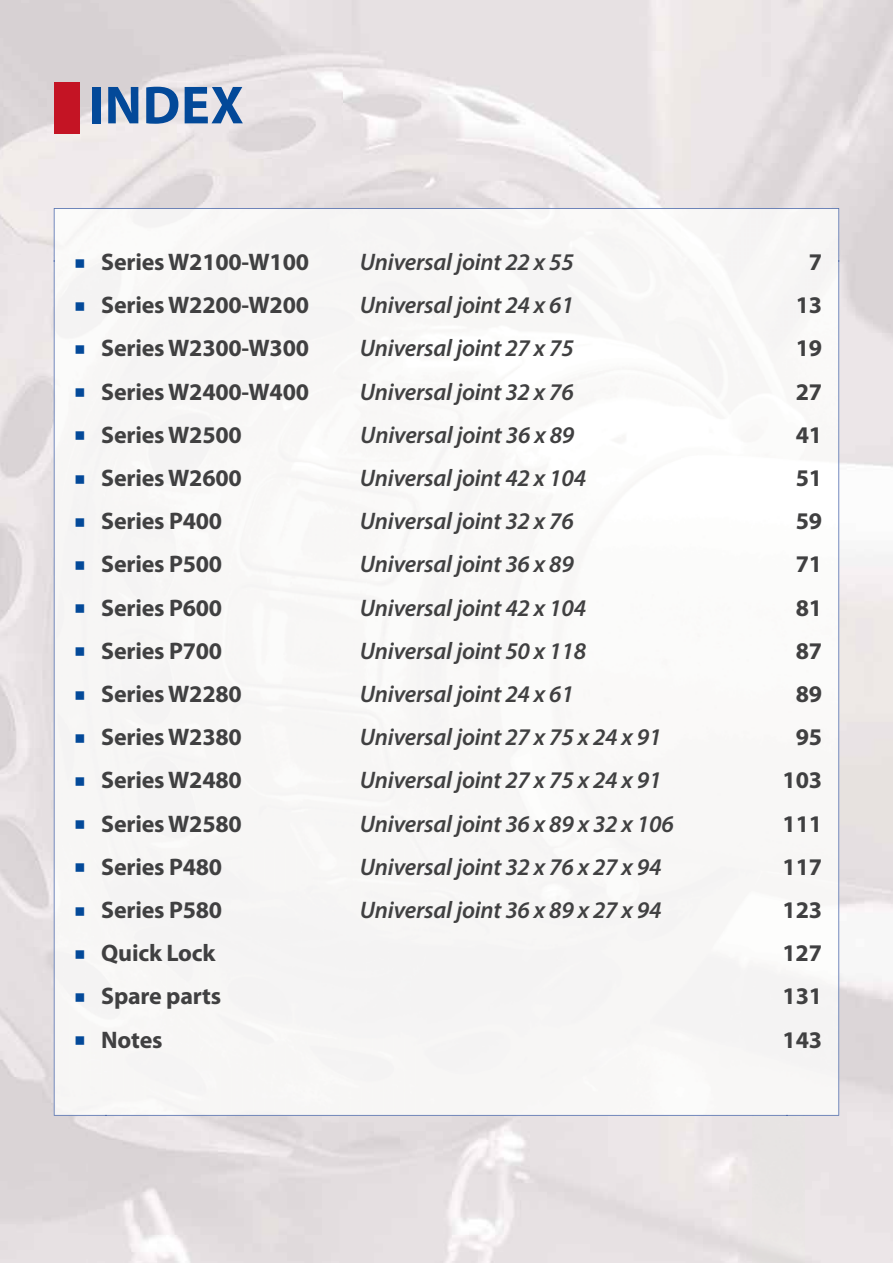
<style>
.page{position:relative;width:893px;height:1263px;background:#fff}
.page>*{position:absolute;margin:0;border:0;box-sizing:border-box;transform-origin:0 0}
.t1{font:700 54px "Myriad Pro";letter-spacing:.015em;color:#034999}
.t2{font:italic 600 24px "Myriad Pro";letter-spacing:-.01em;color:#404041}
.t3{font:700 24px "Myriad Pro";letter-spacing:-.01em;color:#404041}
</style>
<div class="page">
<img style="left:0;top:0;width:344px;height:255px">
<img style="left:0;top:255px;width:88px;height:1008px">
<img style="left:804px;top:255px;width:89px;height:1008px">
<div style="left:54px;top:208px;width:785px;height:53px;background:#f7f6f5"></div>
<div style="left:54px;top:261px;width:52px;height:855px;background:#f7f6f5"></div>
<img style="left:787px;top:261px;width:52px;height:855px">
<img style="left:105px;top:1114px;width:682px;height:2px">
<div style="left:54px;top:83px;width:25px;height:51px;background:#c41424"></div>
<svg style="left:76px;top:259px;width:8px;height:8px"></svg>
<svg style="left:76px;top:302px;width:8px;height:8px"></svg>
<svg style="left:76px;top:345px;width:8px;height:9px"></svg>
<svg style="left:76px;top:388px;width:8px;height:9px"></svg>
<svg style="left:76px;top:432px;width:8px;height:8px"></svg>
<svg style="left:76px;top:475px;width:8px;height:8px"></svg>
<svg style="left:76px;top:518px;width:8px;height:8px"></svg>
<svg style="left:76px;top:561px;width:8px;height:9px"></svg>
<svg style="left:76px;top:604px;width:8px;height:9px"></svg>
<svg style="left:76px;top:648px;width:8px;height:8px"></svg>
<svg style="left:76px;top:691px;width:8px;height:8px"></svg>
<svg style="left:76px;top:734px;width:8px;height:8px"></svg>
<svg style="left:76px;top:777px;width:8px;height:9px"></svg>
<svg style="left:76px;top:820px;width:8px;height:9px"></svg>
<svg style="left:76px;top:864px;width:8px;height:8px"></svg>
<svg style="left:76px;top:907px;width:8px;height:8px"></svg>
<svg style="left:76px;top:950px;width:8px;height:8px"></svg>
<svg style="left:76px;top:993px;width:8px;height:9px"></svg>
<svg style="left:76px;top:1036px;width:8px;height:9px"></svg>
<h1 class="t1" style="left:88px;top:85px;width:157px">INDEX</h1>
<p class="t3" style="left:101px;top:253px;width:209px">Series W2100-W100</p>
<p class="t2" style="left:360px;top:253px;width:215px">Universal joint 22 x 55</p>
<p class="t3" style="left:809px;top:253px;width:15px">7</p>
<p class="t3" style="left:101px;top:296px;width:209px">Series W2200-W200</p>
<p class="t2" style="left:360px;top:296px;width:215px">Universal joint 24 x 61</p>
<p class="t3" style="left:796px;top:296px;width:28px">13</p>
<p class="t3" style="left:101px;top:339px;width:209px">Series W2300-W300</p>
<p class="t2" style="left:360px;top:339px;width:215px">Universal joint 27 x 75</p>
<p class="t3" style="left:796px;top:339px;width:28px">19</p>
<p class="t3" style="left:101px;top:382px;width:209px">Series W2400-W400</p>
<p class="t2" style="left:360px;top:382px;width:215px">Universal joint 32 x 76</p>
<p class="t3" style="left:796px;top:382px;width:28px">27</p>
<p class="t3" style="left:101px;top:426px;width:142px">Series W2500</p>
<p class="t2" style="left:360px;top:426px;width:216px">Universal joint 36 x 89</p>
<p class="t3" style="left:796px;top:426px;width:28px">41</p>
<p class="t3" style="left:101px;top:469px;width:142px">Series W2600</p>
<p class="t2" style="left:360px;top:469px;width:228px">Universal joint 42 x 104</p>
<p class="t3" style="left:796px;top:469px;width:28px">51</p>
<p class="t3" style="left:101px;top:512px;width:122px">Series P400</p>
<p class="t2" style="left:360px;top:512px;width:215px">Universal joint 32 x 76</p>
<p class="t3" style="left:796px;top:512px;width:28px">59</p>
<p class="t3" style="left:101px;top:555px;width:122px">Series P500</p>
<p class="t2" style="left:360px;top:555px;width:215px">Universal joint 36 x 89</p>
<p class="t3" style="left:796px;top:555px;width:28px">71</p>
<p class="t3" style="left:101px;top:598px;width:122px">Series P600</p>
<p class="t2" style="left:360px;top:598px;width:228px">Universal joint 42 x 104</p>
<p class="t3" style="left:796px;top:598px;width:28px">81</p>
<p class="t3" style="left:101px;top:642px;width:122px">Series P700</p>
<p class="t2" style="left:360px;top:642px;width:228px">Universal joint 50 x 118</p>
<p class="t3" style="left:796px;top:642px;width:28px">87</p>
<p class="t3" style="left:101px;top:685px;width:142px">Series W2280</p>
<p class="t2" style="left:360px;top:685px;width:215px">Universal joint 24 x 61</p>
<p class="t3" style="left:796px;top:685px;width:28px">89</p>
<p class="t3" style="left:101px;top:728px;width:142px">Series W2380</p>
<p class="t2" style="left:360px;top:728px;width:303px">Universal joint 27 x 75 x 24 x 91</p>
<p class="t3" style="left:796px;top:728px;width:28px">95</p>
<p class="t3" style="left:101px;top:771px;width:142px">Series W2480</p>
<p class="t2" style="left:360px;top:771px;width:303px">Universal joint 27 x 75 x 24 x 91</p>
<p class="t3" style="left:782px;top:771px;width:41px">103</p>
<p class="t3" style="left:101px;top:814px;width:142px">Series W2580</p>
<p class="t2" style="left:360px;top:814px;width:315px">Universal joint 36 x 89 x 32 x 106</p>
<p class="t3" style="left:782px;top:814px;width:41px">111</p>
<p class="t3" style="left:101px;top:858px;width:122px">Series P480</p>
<p class="t2" style="left:360px;top:858px;width:303px">Universal joint 32 x 76 x 27 x 94</p>
<p class="t3" style="left:782px;top:858px;width:41px">117</p>
<p class="t3" style="left:101px;top:901px;width:122px">Series P580</p>
<p class="t2" style="left:360px;top:901px;width:303px">Universal joint 36 x 89 x 27 x 94</p>
<p class="t3" style="left:782px;top:901px;width:41px">123</p>
<p class="t3" style="left:101px;top:944px;width:116px">Quick Lock</p>
<p class="t3" style="left:782px;top:944px;width:41px">127</p>
<p class="t3" style="left:101px;top:987px;width:121px">Spare parts</p>
<p class="t3" style="left:782px;top:987px;width:41px">131</p>
<p class="t3" style="left:101px;top:1030px;width:63px">Notes</p>
<p class="t3" style="left:782px;top:1030px;width:41px">143</p>
</div>
